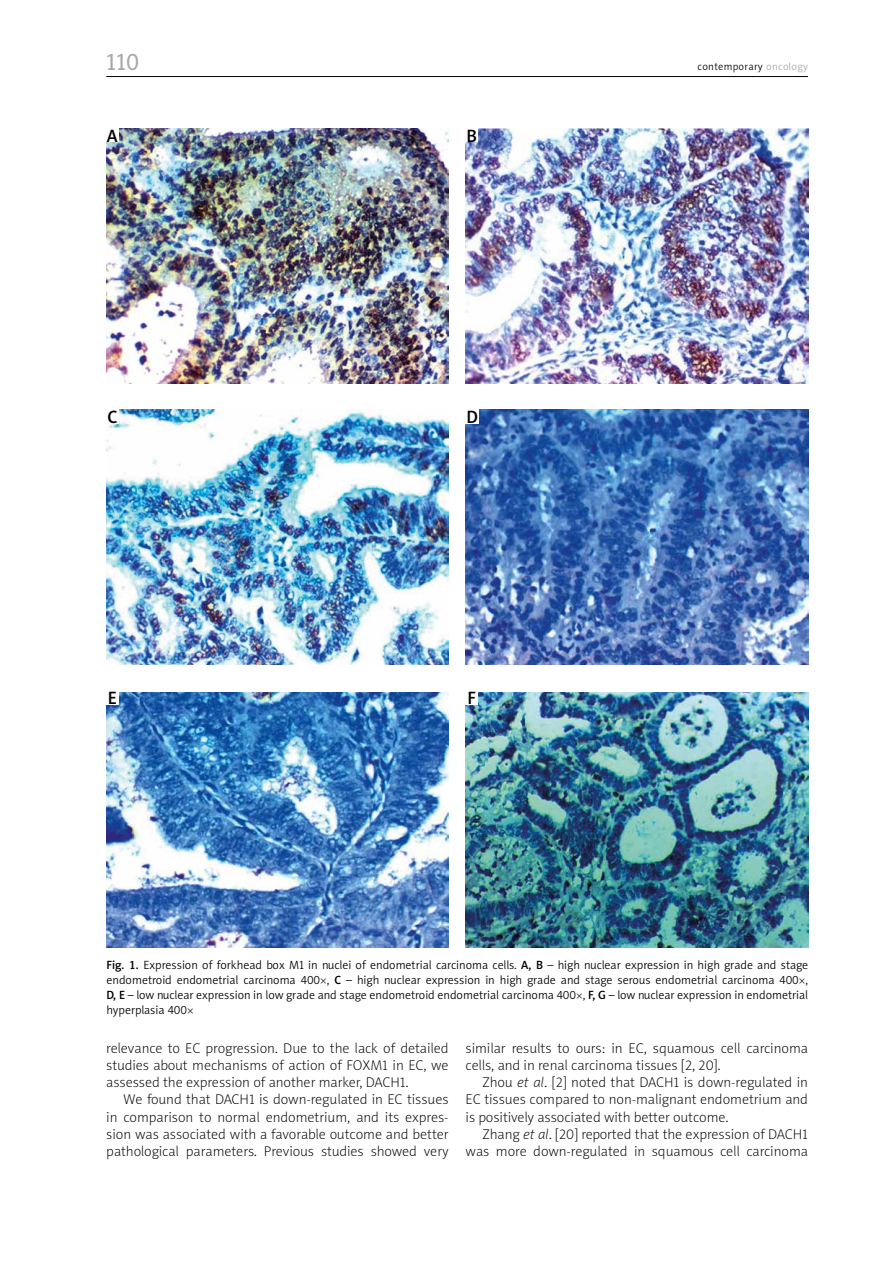
<style>
.page{position:relative;width:893px;height:1263px;background:#fff}
.page>*{position:absolute;margin:0;border:0;box-sizing:border-box;transform-origin:0 0}
.t1{font:24px "Naomi Sans EFN";color:#a8a8a7}
.t2{font:18px "Naomi Sans EFN Medium";color:#000}
.t3{font:14.25px/17.2px "Naomi Sans EFN Thin";color:#000;text-align:justify}
.t4{font:12px/15px "Naomi Sans EFN Light";color:#000;text-align:justify}
.t5{font:10.5px "Naomi Sans EFN Light";letter-spacing:.03em;color:#000}
.s1{color:#a8a8a7}
.s2{font-family:"Naomi Sans EFN Medium"}
.s3{font-style:italic}
</style>
<div class="page">
<hr style="left:106px;top:76px;width:702px;height:1px;background:#000">
<img style="left:107px;top:128px;width:342px;height:255px">
<img style="left:466px;top:128px;width:342px;height:255px">
<div style="left:106px;top:128px;width:13px;height:14px;background:#fff"></div>
<div style="left:465px;top:128px;width:13px;height:14px;background:#fff"></div>
<img style="left:107px;top:410px;width:342px;height:255px">
<img style="left:466px;top:410px;width:342px;height:255px">
<div style="left:106px;top:409px;width:13px;height:15px;background:#fff"></div>
<div style="left:465px;top:409px;width:14px;height:15px;background:#fff"></div>
<img style="left:107px;top:692px;width:342px;height:255px">
<img style="left:466px;top:692px;width:342px;height:255px">
<div style="left:106px;top:690px;width:13px;height:15px;background:#fff"></div>
<div style="left:465px;top:690px;width:13px;height:15px;background:#fff"></div>
<h1 class="t1" style="left:106px;top:48px;width:35px">110</h1>
<p class="t5" style="left:697px;top:61px;width:112px">contemporary <span class="s1">oncology</span></p>
<p class="t2" style="left:107px;top:125px;width:12px">A</p>
<p class="t2" style="left:466px;top:125px;width:12px">B</p>
<p class="t2" style="left:107px;top:406px;width:12px">C</p>
<p class="t2" style="left:466px;top:406px;width:13px">D</p>
<p class="t2" style="left:108px;top:687px;width:11px">E</p>
<p class="t2" style="left:468px;top:687px;width:10px">F</p>
<p class="t4" style="left:107px;top:957px;width:703px"><span class="s2">Fig. 1.</span> Expression of forkhead box M1 in nuclei of endometrial carcinoma cells. <span class="s2">A, B</span> – high nuclear expression in high grade and stage endometroid endometrial carcinoma 400 , <span class="s2">C</span> – high nuclear expression in high grade and stage serous endometrial carcinoma 400 , <span class="s2">D, E</span> – low nuclear expression in low grade and stage endometroid endometrial carcinoma 400 , <span class="s2">F, G</span> – low nuclear expression in endometrial hyperplasia 400</p>
<p class="t3" style="left:106px;top:1039px;width:344px">relevance to EC progression. Due to the lack of detailed studies about mechanisms of action of FOXM1 in EC, we assessed the expression of another marker, DACH1.</p>
<p class="t3" style="left:106px;top:1091px;width:344px;text-indent:17px">We found that DACH1 is down-regulated in EC tissues in comparison to normal endometrium, and its expres&shy;sion was associated with a favorable outcome and better pathological parameters. Previous studies showed very</p>
<p class="t3" style="left:466px;top:1039px;width:344px">similar results to ours: in EC, squamous cell carcinoma cells, and in renal carcinoma tissues [2, 20].</p>
<p class="t3" style="left:466px;top:1074px;width:344px;text-indent:17px">Zhou <span class="s3">et al</span>. [2] noted that DACH1 is down-regulated in EC tissues compared to non-malignant endometrium and is positively associated with better outcome.</p>
<p class="t3" style="left:466px;top:1126px;width:344px;text-align:right">Zhang <span class="s3">et al</span>. [20] reported that the expression of DACH1 was more down-regulated in squamous cell carcinoma</p>
</div>
